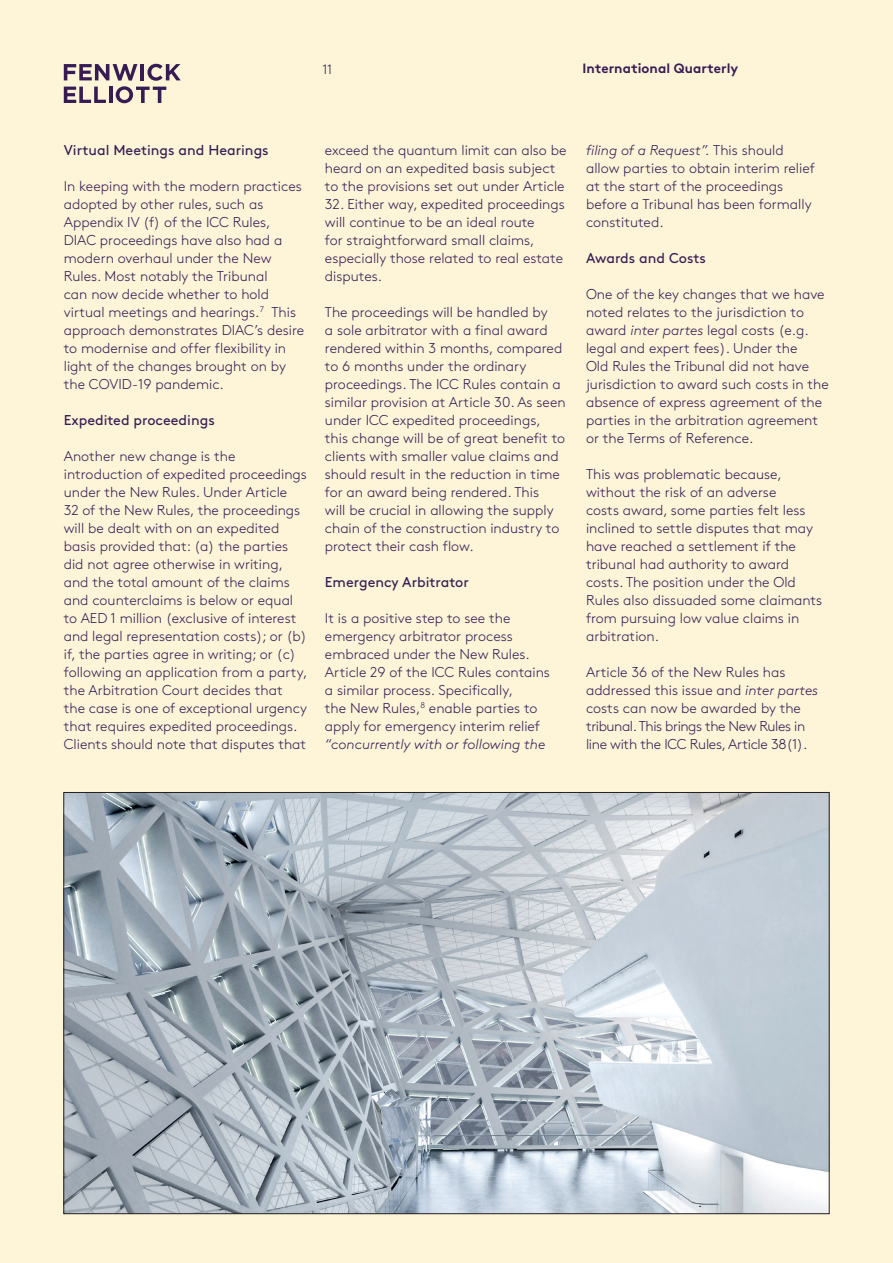
<style>
.page{position:relative;width:893px;height:1263px;background:#fef4d8}
.page>*{position:absolute;margin:0;border:0;box-sizing:border-box;transform-origin:0 0}
.t1{font:300 14.25px/18px "Brown";color:#361c53}
.t2{font:14.25px "Brown";color:#361c53}
.t3{font:italic 300 14.25px "Brown";color:#361c53}
.t4{font:700 13.5px "Brown";letter-spacing:.005em;color:#361c53}
.t5{font:300 13.5px "Brown";color:#361c53}
.s1{font-style:italic}
</style>
<div class="page">
<svg style="left:64px;top:64px;width:117px;height:39px"></svg>
<img style="left:65px;top:794px;width:763px;height:418px">
<p class="t5" style="left:323px;top:59px;width:11px">11</p>
<p class="t4" style="left:583px;top:58px;width:157px">International Quarterly</p>
<p class="t2" style="left:64px;top:139px;width:206px">Virtual Meetings and Hearings</p>
<p class="t1" style="left:64px;top:176px;width:242px">In keeping with the modern practices adopted by other rules, such as<br>Appendix IV (f) of the ICC Rules,<br>DIAC proceedings have also had a modern overhaul under the New<br>Rules. Most notably the Tribunal<br>can now decide whether to hold virtual meetings and hearings.<sup>7</sup> This approach demonstrates DIAC’s desire to modernise and offer flexibility in light of the changes brought on by the COVID-19 pandemic.</p>
<p class="t2" style="left:64px;top:409px;width:153px">Expedited proceedings</p>
<p class="t1" style="left:64px;top:446px;width:245px">Another new change is the introduction of expedited proceedings under the New Rules. Under Article<br>32 of the New Rules, the proceedings will be dealt with on an expedited basis provided that: (a) the parties did not agree otherwise in writing, and the total amount of the claims and counterclaims is below or equal to AED 1 million (exclusive of interest and legal representation costs); or (b) if, the parties agree in writing; or (c) following an application from a party, the Arbitration Court decides that the case is one of exceptional urgency that requires expedited proceedings.<br>Clients should note that disputes that</p>
<p class="t1" style="left:325px;top:140px;width:243px">exceed the quantum limit can also be heard on an expedited basis subject to the provisions set out under Article</p>
<p class="t1" style="left:325px;top:194px;width:241px">32. Either way, expedited proceedings will continue to be an ideal route<br>for straightforward small claims, especially those related to real estate disputes.</p>
<p class="t1" style="left:325px;top:302px;width:242px">The proceedings will be handled by<br>a sole arbitrator with a final award rendered within 3 months, compared to 6 months under the ordinary proceedings. The ICC Rules contain a similar provision at Article 30. As seen under ICC expedited proceedings, this change will be of great benefit to clients with smaller value claims and should result in the reduction in time for an award being rendered. This<br>will be crucial in allowing the supply chain of the construction industry to protect their cash flow.</p>
<p class="t2" style="left:325px;top:571px;width:145px">Emergency Arbitrator</p>
<p class="t1" style="left:325px;top:608px;width:227px">It is a positive step to see the emergency arbitrator process embraced under the New Rules.<br>Article 29 of the ICC Rules contains a similar process. Specifically,<br>the New Rules,<sup>8</sup> enable parties to apply for emergency interim relief</p>
<p class="t3" style="left:325px;top:733px;width:222px">“concurrently with or following the</p>
<p class="t1" style="left:586px;top:140px;width:230px"><span class="s1">filing of a Request”.</span> This should allow parties to obtain interim relief at the start of the proceedings before a Tribunal has been formally constituted.</p>
<p class="t2" style="left:586px;top:247px;width:121px">Awards and Costs</p>
<p class="t1" style="left:586px;top:284px;width:244px">One of the key changes that we have noted relates to the jurisdiction to award <span class="s1">inter partes</span> legal costs (e.g. legal and expert fees). Under the<br>Old Rules the Tribunal did not have jurisdiction to award such costs in the absence of express agreement of the parties in the arbitration agreement or the Terms of Reference.</p>
<p class="t1" style="left:586px;top:464px;width:238px">This was problematic because, without the risk of an adverse<br>costs award, some parties felt less inclined to settle disputes that may have reached a settlement if the tribunal had authority to award costs. The position under the Old<br>Rules also dissuaded some claimants from pursuing low value claims in arbitration.</p>
<p class="t1" style="left:586px;top:662px;width:234px">Article 36 of the New Rules has addressed this issue and <span class="s1">inter partes </span>costs can now be awarded by the tribunal. This brings the New Rules in line with the ICC Rules, Article 38(1).</p>
</div>
